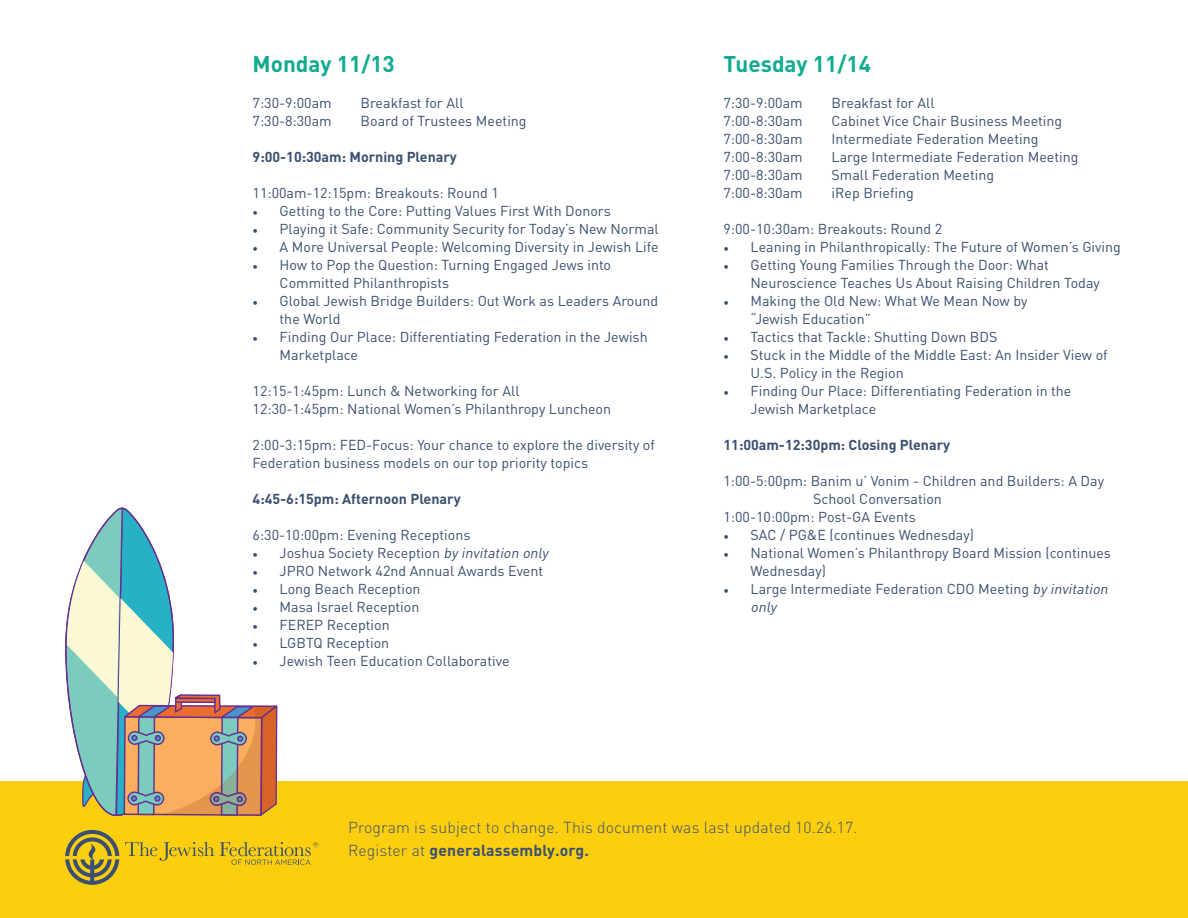
<style>
.page{position:relative;width:1188px;height:918px;background:#fff}
.page>*{position:absolute;margin:0;border:0;box-sizing:border-box;transform-origin:0 0}
.t1{font:700 22.5px "DIN";color:#12ab8f}
.t2{font:300 15.75px/22.5px "DIN";letter-spacing:.01em;color:#3a4f71}
.t3{font:14.25px/18px "DIN";color:#3a4f71}
.t4{font:700 14.25px "DIN";color:#3a4f71}
.s1{font-family:"Minion Pro"}
.s2{font-style:italic}
.s3{font-weight:700}
</style>
<div class="page">
<div style="left:0;top:782px;width:1188px;height:136px;background:#fccf0e"></div>
<svg style="left:65px;top:508px;width:253px;height:377px"></svg>
<p class="t1" style="left:253px;top:49px;width:144px">Monday 11/13</p>
<p class="t3" style="left:253px;top:94px;width:81px">7:30-9:00am</p>
<p class="t3" style="left:361px;top:94px;width:105px">Breakfast for All</p>
<p class="t3" style="left:253px;top:112px;width:81px">7:30-8:30am</p>
<p class="t3" style="left:361px;top:112px;width:168px">Board of Trustees Meeting</p>
<p class="t4" style="left:253px;top:148px;width:206px">9:00-10:30am: Morning Plenary</p>
<p class="t3" style="left:253px;top:184px;width:248px">11:00am-12:15pm: Breakouts: Round 1</p>
<p class="t3" style="left:253px;top:202px;width:360px"><span class="s1">•</span> Getting to the Core: Putting Values First With Donors</p>
<p class="t3" style="left:253px;top:220px;width:408px"><span class="s1">•</span> Playing it Safe: Community Security for Today’s New Normal</p>
<p class="t3" style="left:253px;top:238px;width:408px"><span class="s1">•</span> A More Universal People: Welcoming Diversity in Jewish Life</p>
<p class="t3" style="left:280px;top:256px;width:333px;text-indent:-27px"><span class="s1">•</span> How to Pop the Question: Turning Engaged Jews into<br>Committed Philanthropists</p>
<p class="t3" style="left:280px;top:292px;width:380px;text-indent:-27px"><span class="s1">•</span> Global Jewish Bridge Builders: Out Work as Leaders Around the World</p>
<p class="t3" style="left:280px;top:328px;width:370px;text-indent:-27px"><span class="s1">•</span> Finding Our Place: Differentiating Federation in the Jewish<br>Marketplace</p>
<p class="t3" style="left:253px;top:382px;width:268px">12:15-1:45pm: Lunch &amp; Networking for All</p>
<p class="t3" style="left:253px;top:400px;width:360px">12:30-1:45pm: National Women’s Philanthropy Luncheon</p>
<p class="t3" style="left:253px;top:436px;width:404px">2:00-3:15pm: FED-Focus: Your chance to explore the diversity of<br>Federation business models on our top priority topics</p>
<p class="t4" style="left:253px;top:490px;width:210px">4:45-6:15pm: Afternoon Plenary</p>
<p class="t3" style="left:253px;top:526px;width:219px">6:30-10:00pm: Evening Receptions</p>
<p class="t3" style="left:253px;top:544px;width:300px"><span class="s1">•</span> Joshua Society Reception <span class="s2">by invitation only</span></p>
<p class="t3" style="left:253px;top:562px;width:292px"><span class="s1">•</span> JPRO Network 42nd Annual Awards Event</p>
<p class="t3" style="left:253px;top:580px;width:170px"><span class="s1">•</span> Long Beach Reception</p>
<p class="t3" style="left:253px;top:598px;width:168px"><span class="s1">•</span> Masa Israel Reception</p>
<p class="t3" style="left:253px;top:616px;width:139px"><span class="s1">•</span> FEREP Reception</p>
<p class="t3" style="left:253px;top:634px;width:138px"><span class="s1">•</span> LGBTQ Reception</p>
<p class="t3" style="left:253px;top:652px;width:259px"><span class="s1">•</span> Jewish Teen Education Collaborative</p>
<p class="t1" style="left:724px;top:49px;width:149px">Tuesday 11/14</p>
<p class="t3" style="left:724px;top:94px;width:81px">7:30-9:00am</p>
<p class="t3" style="left:832px;top:94px;width:105px">Breakfast for All</p>
<p class="t3" style="left:724px;top:112px;width:81px">7:00-8:30am</p>
<p class="t3" style="left:832px;top:112px;width:232px">Cabinet Vice Chair Business Meeting</p>
<p class="t3" style="left:724px;top:130px;width:81px">7:00-8:30am</p>
<p class="t3" style="left:832px;top:130px;width:209px">Intermediate Federation Meeting</p>
<p class="t3" style="left:724px;top:148px;width:81px">7:00-8:30am</p>
<p class="t3" style="left:832px;top:148px;width:249px">Large Intermediate Federation Meeting</p>
<p class="t3" style="left:724px;top:166px;width:81px">7:00-8:30am</p>
<p class="t3" style="left:832px;top:166px;width:164px">Small Federation Meeting</p>
<p class="t3" style="left:724px;top:184px;width:81px">7:00-8:30am</p>
<p class="t3" style="left:832px;top:184px;width:84px">iRep Briefing</p>
<p class="t3" style="left:724px;top:220px;width:220px">9:00-10:30am: Breakouts: Round 2</p>
<p class="t3" style="left:724px;top:238px;width:399px"><span class="s1">•</span> Leaning in Philanthropically: The Future of Women’s Giving</p>
<p class="t3" style="left:751px;top:256px;width:351px;text-indent:-27px"><span class="s1">•</span> Getting Young Families Through the Door: What<br>Neuroscience Teaches Us About Raising Children Today</p>
<p class="t3" style="left:751px;top:292px;width:279px;text-indent:-27px"><span class="s1">•</span> Making the Old New: What We Mean Now by “Jewish Education”</p>
<p class="t3" style="left:724px;top:328px;width:275px"><span class="s1">•</span> Tactics that Tackle: Shutting Down BDS</p>
<p class="t3" style="left:751px;top:346px;width:359px;text-indent:-27px"><span class="s1">•</span> Stuck in the Middle of the Middle East: An Insider View of<br>U.S. Policy in the Region</p>
<p class="t3" style="left:751px;top:382px;width:322px;text-indent:-27px"><span class="s1">•</span> Finding Our Place: Differentiating Federation in the<br>Jewish Marketplace</p>
<p class="t4" style="left:724px;top:436px;width:228px">11:00am-12:30pm: Closing Plenary</p>
<p class="t3" style="left:813px;top:472px;width:293px;text-indent:-89px">1:00-5:00pm: Banim u’ Vonim - Children and Builders: A Day<br>School Conversation</p>
<p class="t3" style="left:724px;top:508px;width:194px">1:00-10:00pm: Post-GA Events</p>
<p class="t3" style="left:724px;top:526px;width:252px"><span class="s1">•</span> SAC / PG&amp;E (continues Wednesday)</p>
<p class="t3" style="left:751px;top:544px;width:362px;text-indent:-27px"><span class="s1">•</span> National Women’s Philanthropy Board Mission (continues<br>Wednesday)</p>
<p class="t3" style="left:751px;top:580px;width:362px;text-indent:-27px"><span class="s1">•</span> Large Intermediate Federation CDO Meeting <span class="s2">by invitation only</span></p>
<p class="t2" style="left:348px;top:816px;width:511px">Program is subject to change. This document was last updated 10.26.17.<br>Register at <span class="s3">generalassembly.org.</span></p>
</div>
